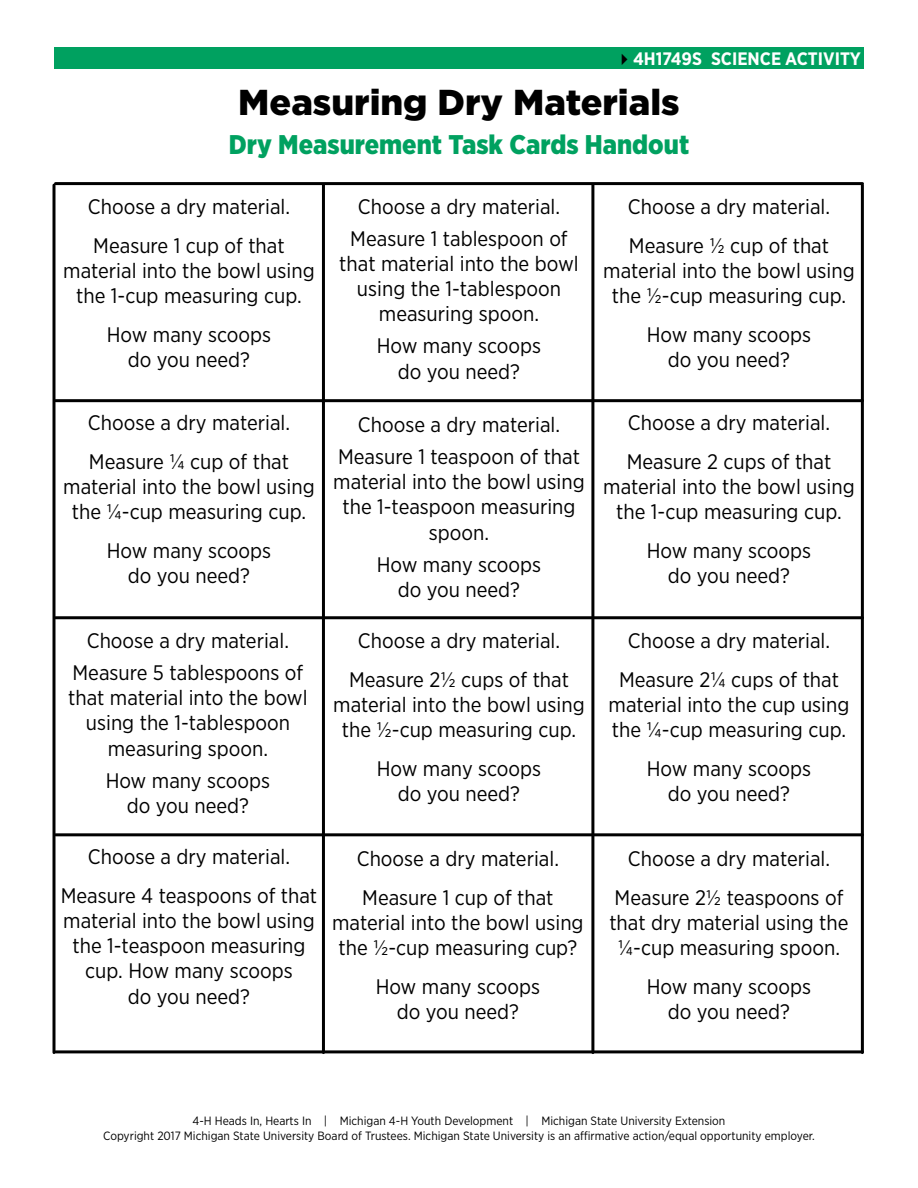
<style>
.page{position:relative;width:918px;height:1188px;background:#fff}
.page>*{position:absolute;margin:0;border:0;box-sizing:border-box;transform-origin:0 0}
.Headline{font:900 36px "Gotham";color:#000}
.Subhead1{font:900 27px "Gotham Narrow";color:#00a160}
.Body_-_Family{font:21px/25.2px "Gotham Narrow";color:#000;text-align:center}
.t1{font:700 18px "Gotham Narrow";color:#fff}
.t2{font:12px/14.4px "Gotham Narrow";color:#000;text-align:center}
.s1{color:#000}
</style>
<div class="page">
<div style="left:54px;top:47px;width:810px;height:21px;background:#00a160"></div>
<hr style="left:56px;top:182px;width:806px;height:3px;background:#000">
<hr style="left:56px;top:399px;width:806px;height:3px;background:#000">
<hr style="left:56px;top:616px;width:806px;height:3px;background:#000">
<hr style="left:56px;top:833px;width:806px;height:3px;background:#000">
<hr style="left:56px;top:1050px;width:806px;height:3px;background:#000">
<svg style="left:52px;top:185px;width:4px;height:868px;background:#3f3f3f"></svg>
<hr style="left:322px;top:185px;width:3px;height:868px;background:#000">
<hr style="left:591px;top:185px;width:3px;height:868px;background:#000">
<hr style="left:861px;top:185px;width:3px;height:868px;background:#000">
<p class="t1" style="left:615px;top:47px;width:247px"><span class="s1">✔</span>4H1749S SCIENCE ACTIVITY</p>
<p class="Headline" style="left:238px;top:78px;width:443px">Measuring Dry Materials</p>
<p class="Subhead1" style="left:229px;top:127px;width:462px">Dry Measurement Task Cards Handout</p>
<p class="Body_-_Family" style="left:88px;top:193px;width:204px">Choose a dry material.</p>
<p class="Body_-_Family" style="left:63px;top:232px;width:253px">Measure 1 cup of that material into the bowl using the 1-cup measuring cup.</p>
<p class="Body_-_Family" style="left:107px;top:321px;width:166px">How many scoops do you need?</p>
<p class="Body_-_Family" style="left:88px;top:409px;width:204px">Choose a dry material.</p>
<p class="Body_-_Family" style="left:63px;top:448px;width:253px">Measure ¼ cup of that material into the bowl using the ¼-cup measuring cup.</p>
<p class="Body_-_Family" style="left:107px;top:537px;width:166px">How many scoops do you need?</p>
<p class="Body_-_Family" style="left:87px;top:628px;width:204px">Choose a dry material.</p>
<p class="Body_-_Family" style="left:68px;top:660px;width:241px">Measure 5 tablespoons of that material into the bowl using the 1-tablespoon measuring spoon.</p>
<p class="Body_-_Family" style="left:106px;top:767px;width:166px">How many scoops do you need?</p>
<p class="Body_-_Family" style="left:88px;top:844px;width:204px">Choose a dry material.</p>
<p class="Body_-_Family" style="left:61px;top:882px;width:258px">Measure 4 teaspoons of that material into the bowl using the 1-teaspoon measuring cup. How many scoops<br>do you need?</p>
<p class="Body_-_Family" style="left:358px;top:193px;width:204px">Choose a dry material.</p>
<p class="Body_-_Family" style="left:339px;top:225px;width:241px">Measure 1 tablespoon of that material into the bowl using the 1-tablespoon measuring spoon.</p>
<p class="Body_-_Family" style="left:377px;top:333px;width:166px">How many scoops do you need?</p>
<p class="Body_-_Family" style="left:358px;top:412px;width:204px">Choose a dry material.</p>
<p class="Body_-_Family" style="left:333px;top:444px;width:253px">Measure 1 teaspoon of that material into the bowl using the 1-teaspoon measuring spoon.</p>
<p class="Body_-_Family" style="left:377px;top:551px;width:166px">How many scoops do you need?</p>
<p class="Body_-_Family" style="left:358px;top:628px;width:204px">Choose a dry material.</p>
<p class="Body_-_Family" style="left:333px;top:666px;width:253px">Measure 2½ cups of that material into the bowl using the ½-cup measuring cup.</p>
<p class="Body_-_Family" style="left:377px;top:755px;width:166px">How many scoops do you need?</p>
<p class="Body_-_Family" style="left:357px;top:846px;width:204px">Choose a dry material.</p>
<p class="Body_-_Family" style="left:332px;top:885px;width:253px">Measure 1 cup of that material into the bowl using the ½-cup measuring cup?</p>
<p class="Body_-_Family" style="left:376px;top:974px;width:166px">How many scoops do you need?</p>
<p class="Body_-_Family" style="left:628px;top:193px;width:204px">Choose a dry material.</p>
<p class="Body_-_Family" style="left:603px;top:232px;width:253px">Measure ½ cup of that material into the bowl using the ½-cup measuring cup.</p>
<p class="Body_-_Family" style="left:647px;top:321px;width:166px">How many scoops do you need?</p>
<p class="Body_-_Family" style="left:628px;top:409px;width:204px">Choose a dry material.</p>
<p class="Body_-_Family" style="left:603px;top:448px;width:253px">Measure 2 cups of that material into the bowl using the 1-cup measuring cup.</p>
<p class="Body_-_Family" style="left:647px;top:537px;width:166px">How many scoops do you need?</p>
<p class="Body_-_Family" style="left:628px;top:628px;width:204px">Choose a dry material.</p>
<p class="Body_-_Family" style="left:609px;top:666px;width:242px">Measure 2¼ cups of that material into the cup using the ¼-cup measuring cup.</p>
<p class="Body_-_Family" style="left:647px;top:755px;width:166px">How many scoops do you need?</p>
<p class="Body_-_Family" style="left:628px;top:846px;width:204px">Choose a dry material.</p>
<p class="Body_-_Family" style="left:609px;top:885px;width:241px">Measure 2½ teaspoons of that dry material using the ¼-cup measuring spoon.</p>
<p class="Body_-_Family" style="left:647px;top:974px;width:166px">How many scoops do you need?</p>
<p class="t2" style="left:103px;top:1114px;width:713px">4-H Heads In, Hearts In | Michigan 4-H Youth Development | Michigan State University Extension<br>Copyright 2017 Michigan State University Board of Trustees. Michigan State University is an affirmative action/equal opportunity employer.</p>
</div>
